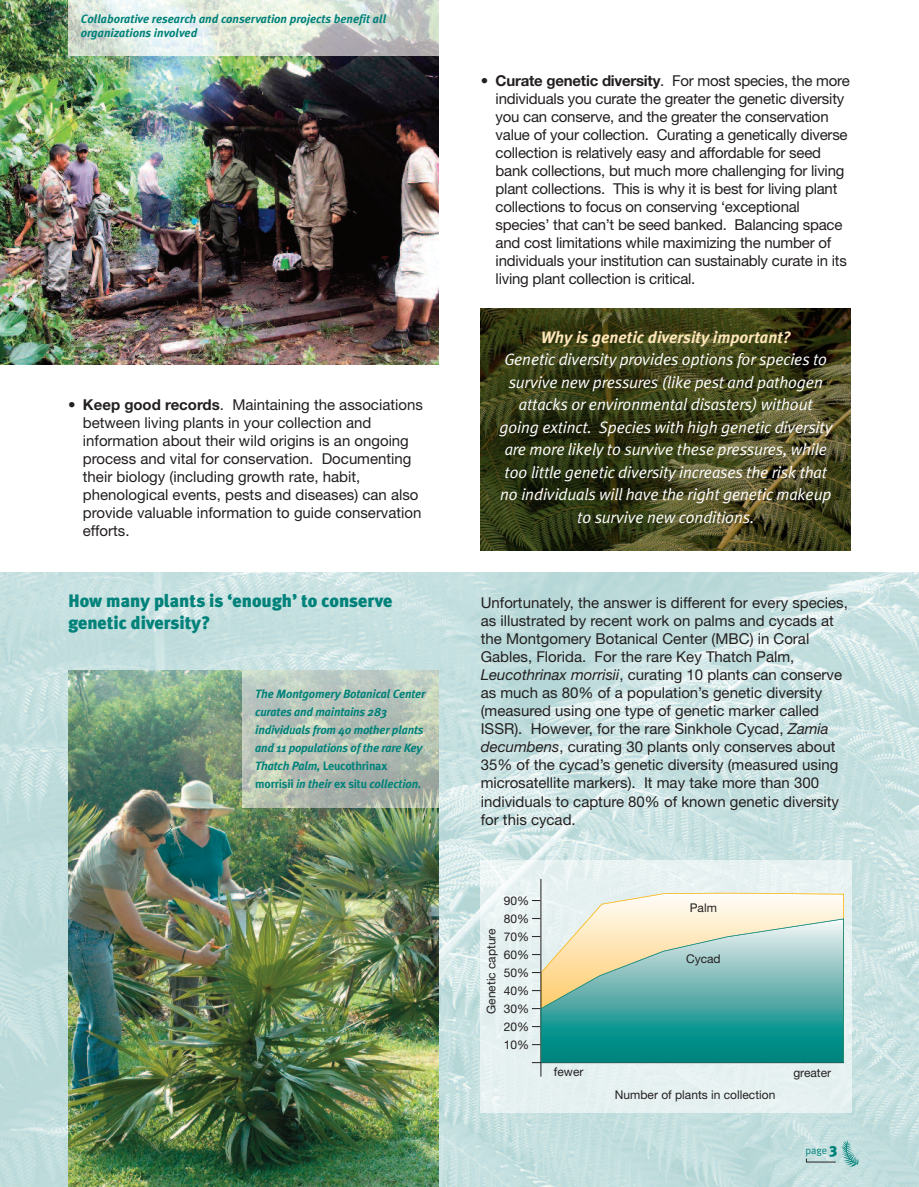
<style>
.page{position:relative;width:919px;height:1187px;background:#fff}
.page>*{position:absolute;margin:0;border:0;box-sizing:border-box;transform-origin:0 0}
.t1{font:900 18px/21.6px "Meta Plus";color:#00827a}
.t2{font:italic 16.5px/22.5px "Meta Plus Normal";letter-spacing:-.01em;color:#fff;text-align:center}
.t3{font:italic 700 16.5px "Meta Plus";color:#fee6b9}
.t4{font:15px/18px "Helvetica Neue";color:#231f20}
.t5{font:italic 700 12px/18px "Meta Plus";letter-spacing:-.015em;color:#00827a}
.t6{font:12px/18px "Helvetica Neue";color:#231f20;text-align:justify}
.t7{font:10.5px "Meta Plus Normal";color:#00827a}
.s1{font-weight:700}
.s2{font-style:normal}
.s3{font-style:italic}
.s4{font-family:"Meta Plus";font-weight:900;font-size:15px}
</style>
<div class="page">
<img style="left:0;top:573px;width:918px;height:613px">
<div style="left:480px;top:860px;width:371px;height:252px;background:#e7f1f1"></div>
<svg style="left:541px;top:892px;width:302px;height:26px"></svg>
<img style="left:0;top:0;width:438px;height:364px">
<svg style="left:480px;top:308px;width:370px;height:242px;background:#3c3f19"></svg>
<img style="left:68px;top:671px;width:370px;height:515px">
<img style="left:242px;top:671px;width:196px;height:136px">
<img style="left:68px;top:0;width:370px;height:56px">
<svg style="left:805px;top:1139px;width:53px;height:27px"></svg>
<hr style="left:532px;top:1062px;width:311px;height:1px;background:#231f20">
<hr style="left:540px;top:878px;width:1px;height:198px;background:#231f20">
<svg style="left:532px;top:918px;width:311px;height:144px;background:#78b8ac"></svg>
<p class="t5" style="left:81px;top:12px;width:307px;line-height:14.4px">Collaborative research and conservation projects benefit all organizations involved</p>
<p class="t4" style="left:83px;top:397px;width:341px;text-indent:-15px">• <span class="s1">Keep good records</span>. Maintaining the associations between living plants in your collection and information about their wild origins is an ongoing process and vital for conservation. Documenting their biology (including growth rate, habit, phenological events, pests and diseases) can also provide valuable information to guide conservation efforts.</p>
<p class="t1" style="left:68px;top:590px;width:326px">How many plants is ‘enough’ to conserve genetic diversity?</p>
<p class="t5" style="left:255px;top:685px;width:172px">The Montgomery Botanical Center curates and maintains 283 individuals from 40 mother plants and 11 populations of the rare Key<br>Thatch Palm, <span class="s2">Leucothrinax morrisii</span> in their <span class="s2">ex situ</span> collection.</p>
<p class="t4" style="left:495px;top:73px;width:355px;text-indent:-15px">• <span class="s1">Curate genetic diversity</span>. For most species, the more individuals you curate the greater the genetic diversity you can conserve, and the greater the conservation value of your collection. Curating a genetically diverse collection is relatively easy and affordable for seed bank collections, but much more challenging for living plant collections. This is why it is best for living plant collections to focus on conserving ‘exceptional species’ that can’t be seed banked. Balancing space and cost limitations while maximizing the number of individuals your institution can sustainably curate in its living plant collection is critical.</p>
<p class="t3" style="left:540px;top:327px;width:252px">Why is genetic diversity important?</p>
<p class="t2" style="left:499px;top:348px;width:334px">Genetic diversity provides options for species to survive new pressures (like pest and pathogen attacks or environmental disasters) without going extinct. Species with high genetic diversity are more likely to survive these pressures, while too little genetic diversity increases the risk that no individuals will have the right genetic makeup to survive new conditions.</p>
<p class="t4" style="left:480px;top:595px;width:368px">Unfortunately, the answer is different for every species, as illustrated by recent work on palms and cycads at the Montgomery Botanical Center (MBC) in Coral Gables, Florida. For the rare Key Thatch Palm, <span class="s3">Leucothrinax morrisii</span>, curating 10 plants can conserve as much as 80% of a population’s genetic diversity (measured using one type of genetic marker called ISSR). However, for the rare Sinkhole Cycad, <span class="s3">Zamia decumbens</span>, curating 30 plants only conserves about 35% of the cycad’s genetic diversity (measured using microsatellite markers). It may take more than 300 individuals to capture 80% of known genetic diversity for this cycad.</p>
<p class="t6" style="left:504px;top:893px;width:27px">90% 80% 70% 60% 50% 40% 30% 20% 10%</p>
<p class="t6" style="left:483px;top:1013px;width:87px;rotate:-90deg">Genetic capture</p>
<p class="t6" style="left:554px;top:1064px;width:31px">fewer</p>
<p class="t6" style="left:689px;top:899px;width:29px">Palm</p>
<p class="t6" style="left:686px;top:950px;width:36px">Cycad</p>
<p class="t6" style="left:615px;top:1086px;width:162px">Number of plants in collection</p>
<p class="t6" style="left:793px;top:1064px;width:39px">greater</p>
<p class="t7" style="left:805px;top:1144px;width:33px">page <span class="s4">3</span></p>
</div>
